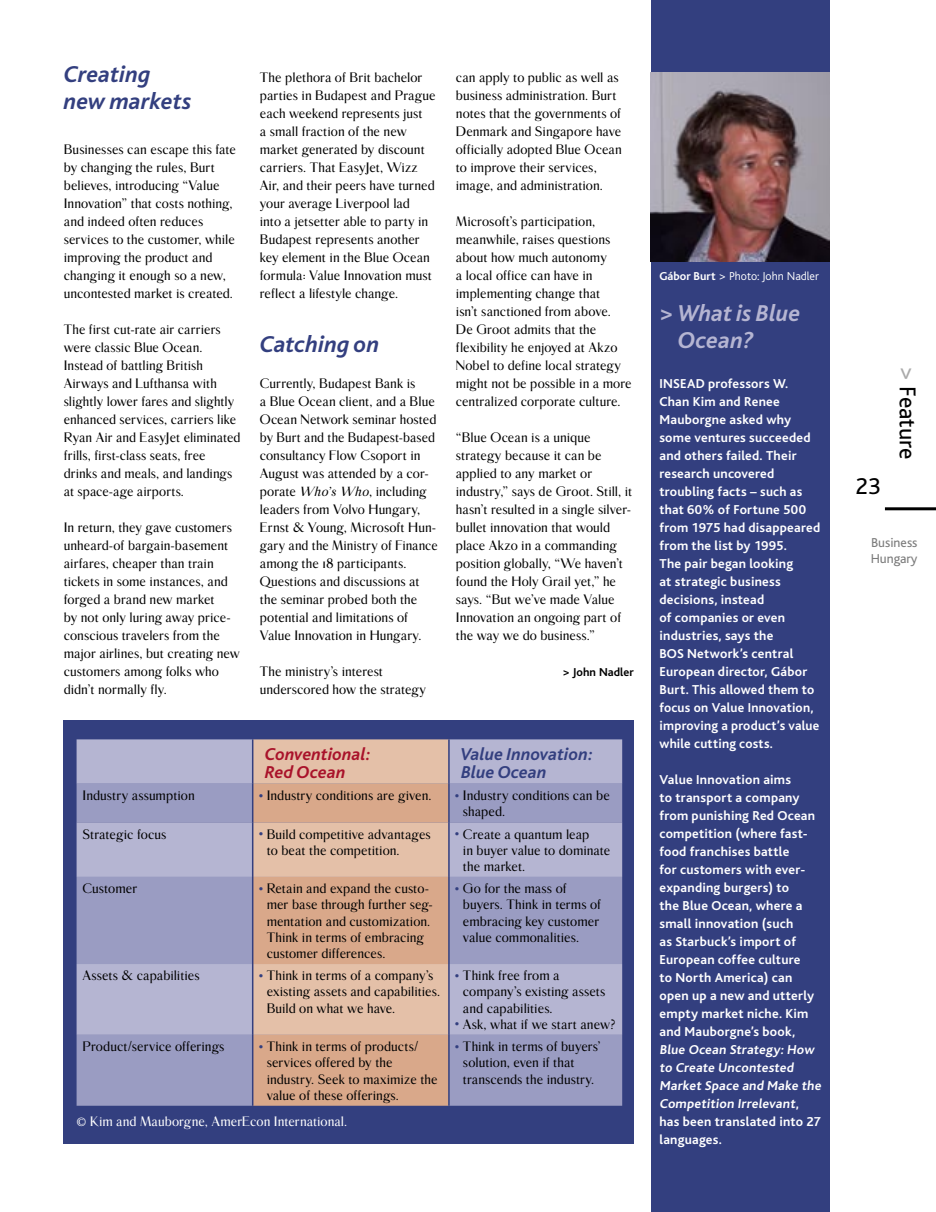
<style>
.page{position:relative;width:936px;height:1212px;background:#fff}
.page>*{position:absolute;margin:0;border:0;box-sizing:border-box;transform-origin:0 0}
.BH_szövegben_alcím{font:italic 700 24px/27px "Bliss";letter-spacing:.005em;color:#333f7f}
.BH_szövegben_alcím-2{font:italic 700 24px/27px "Bliss";letter-spacing:.005em;color:#b5b5d2}
.t1{font:24px "Bliss";color:#000}
.BH_kenyér_nega{font:italic 700 18px "Bliss";letter-spacing:.005em;color:#333f7f}
.BH_kenyér_nega-2{font:italic 700 18px/18px "Bliss";letter-spacing:.005em;color:#a9122a}
.BH_kenyér{font:13.5px/18px "Glosso";letter-spacing:.005em;color:#000}
.BH_inbox{font:700 13.5px/18px "Bliss";letter-spacing:.015em;color:#fff}
.BH_kenyér_nega-3{font:13.5px/16.2px "Glosso";letter-spacing:.005em;color:#000}
.BH_kenyér-2{font:13.5px "Glosso";letter-spacing:.005em;color:#fff}
.t2{font:13.5px "Bliss";color:#7c7c7c}
.t3{font:300 12px "Bliss";color:#fff}
.BH_szerző{font:700 12px "Bliss";letter-spacing:.005em;color:#000}
.s1{font-style:italic}
.s2{font-size:10.5px;color:#333f7f}
.s3{font-weight:700}
.s4{color:#aaa}
</style>
<div class="page">
<hr style="left:884px;top:507px;width:51px;height:3px;background:#000">
<div style="left:64px;top:721px;width:570px;height:423px;background:#333f7f"></div>
<div style="left:651px;top:0;width:178px;height:1212px;background:#333f7f"></div>
<img style="left:651px;top:72px;width:178px;height:190px">
<div style="left:77px;top:739px;width:545px;height:45px;background:#b5b5d2"></div>
<div style="left:253px;top:739px;width:195px;height:45px;background:#e4c0a8"></div>
<svg style="left:77px;top:784px;width:545px;height:322px;background:#a4a5c8"></svg>
<svg style="left:253px;top:784px;width:195px;height:322px;background:#d7ad94"></svg>
<hr style="left:252px;top:739px;width:1px;height:45px;background:#333f7f">
<hr style="left:448px;top:739px;width:1px;height:45px;background:#333f7f">
<hr style="left:252px;top:784px;width:1px;height:38px;background:#333f7f">
<hr style="left:448px;top:784px;width:1px;height:38px;background:#333f7f">
<hr style="left:252px;top:822px;width:1px;height:55px;background:#333f7f">
<hr style="left:448px;top:822px;width:1px;height:55px;background:#333f7f">
<hr style="left:252px;top:877px;width:1px;height:87px;background:#333f7f">
<hr style="left:448px;top:877px;width:1px;height:87px;background:#333f7f">
<hr style="left:252px;top:964px;width:1px;height:71px;background:#333f7f">
<hr style="left:448px;top:964px;width:1px;height:71px;background:#333f7f">
<hr style="left:252px;top:1035px;width:1px;height:71px;background:#333f7f">
<hr style="left:448px;top:1035px;width:1px;height:71px;background:#333f7f">
<p class="BH_szövegben_alcím" style="left:64px;top:61px;width:129px">Creating new markets</p>
<p class="BH_kenyér" style="left:64px;top:140px;width:174px">Businesses can escape this fate by changing the rules, Burt believes, introducing “Value<br>Innovation” that costs nothing, and indeed often reduces services to the customer, while improving the product and changing it enough so a new, uncontested market is created.</p>
<p class="BH_kenyér" style="left:64px;top:320px;width:178px">The first cut-rate air carriers were classic Blue Ocean.<br>Instead of battling British<br>Airways and Lufthansa with slightly lower fares and slightly enhanced services, carriers like<br>Ryan Air and EasyJet eliminated frills, first-class seats, free drinks and meals, and landings at space-age airports.</p>
<p class="BH_kenyér" style="left:64px;top:518px;width:178px">In return, they gave customers unheard-of bargain-basement airfares, cheaper than train tickets in some instances, and forged a brand new market<br>by not only luring away price&shy;conscious travelers from the major airlines, but creating new customers among folks who didn’t normally fly.</p>
<p class="BH_kenyér" style="left:260px;top:68px;width:177px">The plethora of Brit bachelor parties in Budapest and Prague each weekend represents just<br>a small fraction of the new market generated by discount carriers. That EasyJet, Wizz<br>Air, and their peers have turned your average Liverpool lad<br>into a jetsetter able to party in<br>Budapest represents another key element in the Blue Ocean formula: Value Innovation must reflect a lifestyle change.</p>
<p class="BH_szövegben_alcím" style="left:260px;top:331px;width:121px">Catching on</p>
<p class="BH_kenyér" style="left:260px;top:374px;width:179px">Currently, Budapest Bank is<br>a Blue Ocean client, and a Blue<br>Ocean Network seminar hosted by Burt and the Budapest-based consultancy Flow Csoport in<br>August was attended by a cor&shy;porate <span class="s1">Who’s Who</span>, including leaders from Volvo Hungary,<br>Ernst &amp; Young, Microsoft Hun&shy;gary and the Ministry of Finance among the 18 participants.<br>Questions and discussions at the seminar probed both the potential and limitations of<br>Value Innovation in Hungary.</p>
<p class="BH_kenyér" style="left:260px;top:662px;width:168px">The ministry’s interest underscored how the strategy</p>
<p class="BH_kenyér" style="left:456px;top:68px;width:167px">can apply to public as well as business administration. Burt notes that the governments of<br>Denmark and Singapore have officially adopted Blue Ocean to improve their services, image, and administration.</p>
<p class="BH_kenyér" style="left:456px;top:212px;width:177px">Microsoft’s participation, meanwhile, raises questions about how much autonomy<br>a local office can have in implementing change that<br>isn’t sanctioned from above.<br>De Groot admits that the flexibility he enjoyed at Akzo<br>Nobel to define local strategy might not be possible in a more centralized corporate culture.</p>
<p class="BH_kenyér" style="left:456px;top:428px;width:178px">“Blue Ocean is a unique strategy because it can be applied to any market or industry,” says de Groot. Still, it hasn’t resulted in a single silver&shy;bullet innovation that would place Akzo in a commanding position globally, “We haven’t found the Holy Grail yet,” he says. “But we’ve made Value<br>Innovation an ongoing part of the way we do business.”</p>
<p class="BH_szerző" style="left:562px;top:666px;width:73px">&gt; John Nadler</p>
<p class="BH_kenyér_nega-2" style="left:265px;top:745px;width:107px">Conventional:<br>Red Ocean</p>
<p class="BH_kenyér_nega" style="left:460px;top:744px;width:134px">Value Innovation:</p>
<p class="BH_kenyér_nega" style="left:461px;top:762px;width:87px">Blue Ocean</p>
<p class="BH_kenyér_nega-3" style="left:83px;top:787px;width:114px">Industry assumption</p>
<p class="BH_kenyér_nega-3" style="left:259px;top:787px;width:174px"><span class="s2">•</span> Industry conditions are given.</p>
<p class="BH_kenyér_nega-3" style="left:463px;top:787px;width:148px;text-indent:-8px"><span class="s2">•</span> Industry conditions can be shaped.</p>
<p class="BH_kenyér_nega-3" style="left:83px;top:826px;width:85px">Strategic focus</p>
<p class="BH_kenyér_nega-3" style="left:267px;top:826px;width:166px;text-indent:-8px"><span class="s2">•</span> Build competitive advantages to beat the competition.</p>
<p class="BH_kenyér_nega-3" style="left:463px;top:826px;width:149px;text-indent:-8px"><span class="s2">•</span> Create a quantum leap<br>in buyer value to dominate the market.</p>
<p class="BH_kenyér_nega-3" style="left:83px;top:880px;width:56px">Customer</p>
<p class="BH_kenyér_nega-3" style="left:267px;top:880px;width:168px;text-indent:-8px"><span class="s2">•</span> Retain and expand the custo&shy;mer base through further seg&shy;mentation and customization.<br>Think in terms of embracing customer differences.</p>
<p class="BH_kenyér_nega-3" style="left:463px;top:880px;width:140px;text-indent:-8px"><span class="s2">•</span> Go for the mass of buyers. Think in terms of embracing key customer value commonalities.</p>
<p class="BH_kenyér_nega-3" style="left:83px;top:968px;width:119px">Assets &amp; capabilities</p>
<p class="BH_kenyér_nega-3" style="left:267px;top:968px;width:175px;text-indent:-8px"><span class="s2">•</span> Think in terms of a company’s existing assets and capabilities.<br>Build on what we have.</p>
<p class="BH_kenyér_nega-3" style="left:463px;top:968px;width:144px;text-indent:-8px"><span class="s2">•</span> Think free from a company’s existing assets and capabilities.</p>
<p class="BH_kenyér_nega-3" style="left:455px;top:1016px;width:162px"><span class="s2">•</span> Ask, what if we start anew?</p>
<p class="BH_kenyér_nega-3" style="left:83px;top:1038px;width:143px">Product/service offerings</p>
<p class="BH_kenyér_nega-3" style="left:267px;top:1038px;width:172px;text-indent:-8px"><span class="s2">•</span> Think in terms of products/ services offered by the industry. Seek to maximize the value of these offerings.</p>
<p class="BH_kenyér_nega-3" style="left:463px;top:1038px;width:139px;text-indent:-8px"><span class="s2">•</span> Think in terms of buyers’ solution, even if that transcends the industry.</p>
<p class="BH_kenyér-2" style="left:77px;top:1113px;width:272px">© Kim and Mauborgne, AmerEcon International.</p>
<p class="t3" style="left:659px;top:270px;width:161px"><span class="s3">Gábor Burt</span> &gt; Photo: John Nadler</p>
<p class="BH_szövegben_alcím-2" style="left:677px;top:300px;width:124px;text-indent:-18px">&gt; What is Blue<br>Ocean?</p>
<p class="BH_inbox" style="left:659px;top:375px;width:162px">INSEAD professors W.<br>Chan Kim and Renee<br>Mauborgne asked why some ventures succeeded and others failed. Their research uncovered troubling facts – such as that 60% of Fortune 500 from 1975 had disappeared from the list by 1995.<br>The pair began looking<br>at strategic business decisions, instead<br>of companies or even industries, says the<br>BOS Network’s central<br>European director, Gábor<br>Burt. This allowed them to focus on Value Innovation, improving a product’s value while cutting costs.</p>
<p class="BH_inbox" style="left:659px;top:771px;width:165px">Value Innovation aims<br>to transport a company from punishing Red Ocean competition (where fast&shy;food franchises battle<br>for customers with ever&shy;expanding burgers) to<br>the Blue Ocean, where a small innovation (such<br>as Starbuck’s import of<br>European coffee culture<br>to North America) can open up a new and utterly empty market niche. Kim and Mauborgne’s book,<br>Blue Ocean Strategy: How to Create Uncontested<br>Market Space and Make the<br>Competition Irrelevant,<br>has been translated into 27 languages.</p>
<p class="t1" style="left:855px;top:474px;width:27px">23</p>
<p class="t1" style="left:920px;top:366px;width:95px;rotate:90deg"><span class="s4">&gt;</span> Feature</p>
<p class="t2" style="left:871px;top:536px;width:48px">Business</p>
<p class="t2" style="left:870px;top:552px;width:48px">Hungary</p>
</div>
